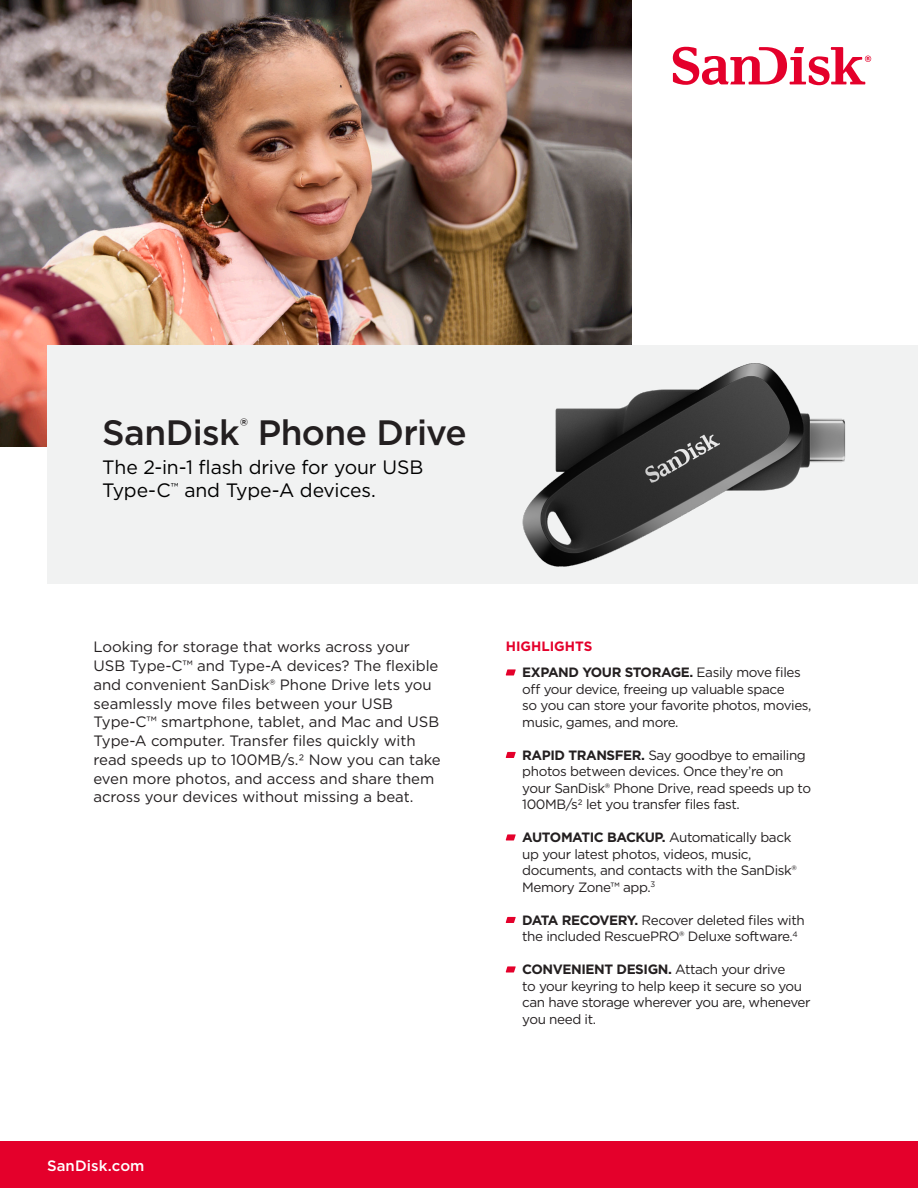
<style>
.page{position:relative;width:918px;height:1188px;background:#fff}
.page>*{position:absolute;margin:0;border:0;box-sizing:border-box;transform-origin:0 0}
.t1{font:500 35.25px "Gotham";letter-spacing:-.02em;color:#231f20}
.t2{font:19.35px/23.2px "Gotham";letter-spacing:-.01em;color:#000}
.t3{font:15px/18.8px "Gotham";letter-spacing:-.005em;color:#231f20}
.t4{font:500 15px "Gotham";letter-spacing:.005em;color:#fff}
.t5{font:13.5px/16.5px "Gotham";letter-spacing:-.03em;color:#231f20}
.t6{font:700 13.5px "Gotham";color:#e4002b}
.s1{font-weight:700}
</style>
<div class="page">
<img style="left:0;top:0;width:632px;height:447px">
<div style="left:0;top:1141px;width:918px;height:47px;background:#e4002b"></div>
<div style="left:47px;top:345px;width:870px;height:238px;background:#f1f2f2"></div>
<img style="left:522px;top:302px;width:323px;height:282px">
<svg style="left:506px;top:669px;width:10px;height:7px"></svg>
<svg style="left:506px;top:752px;width:10px;height:6px"></svg>
<svg style="left:506px;top:834px;width:10px;height:7px"></svg>
<svg style="left:506px;top:917px;width:10px;height:6px"></svg>
<svg style="left:506px;top:966px;width:10px;height:7px"></svg>
<svg style="left:673px;top:47px;width:198px;height:38px"></svg>
<p class="t1" style="left:102px;top:410px;width:366px">SanDisk<sup>®</sup> Phone Drive</p>
<p class="t2" style="left:102px;top:455px;width:323px">The 2-in-1 flash drive for your USB<br>Type-C<sup>™</sup> and Type-A devices.</p>
<p class="t3" style="left:94px;top:637px;width:318px">Looking for storage that works across your</p>
<p class="t6" style="left:506px;top:639px;width:88px">HIGHLIGHTS</p>
<p class="t3" style="left:94px;top:656px;width:346px">USB Type-C™ and Type-A devices? The flexible</p>
<p class="t3" style="left:94px;top:675px;width:340px">and convenient SanDisk® Phone Drive lets you</p>
<p class="t3" style="left:94px;top:694px;width:349px">seamlessly move files between your USB Type-C™ smartphone, tablet, and Mac and USB Type-A computer. Transfer files quickly with read speeds up to 100MB/s.2 Now you can take even more photos, and access and share them across your devices without missing a beat.</p>
<p class="t5" style="left:522px;top:664px;width:291px"><span class="s1">EXPAND YOUR STORAGE.</span> Easily move files off your device, freeing up valuable space<br>so you can store your favorite photos, movies, music, games, and more.</p>
<p class="t5" style="left:522px;top:746px;width:290px"><span class="s1">RAPID TRANSFER.</span> Say goodbye to emailing photos between devices. Once they’re on your SanDisk® Phone Drive, read speeds up to 100MB/s2 let you transfer files fast.</p>
<p class="t5" style="left:522px;top:829px;width:276px"><span class="s1">AUTOMATIC BACKUP.</span> Automatically back up your latest photos, videos, music, documents, and contacts with the SanDisk® Memory Zone™ app.<sup>3</sup></p>
<p class="t5" style="left:522px;top:911px;width:284px"><span class="s1">DATA RECOVERY.</span> Recover deleted files with the included RescuePRO® Deluxe software.<sup>4</sup></p>
<p class="t5" style="left:522px;top:961px;width:290px"><span class="s1">CONVENIENT DESIGN.</span> Attach your drive<br>to your keyring to help keep it secure so you can have storage wherever you are, whenever you need it.</p>
<p class="t4" style="left:47px;top:1155px;width:99px">SanDisk.com</p>
</div>
